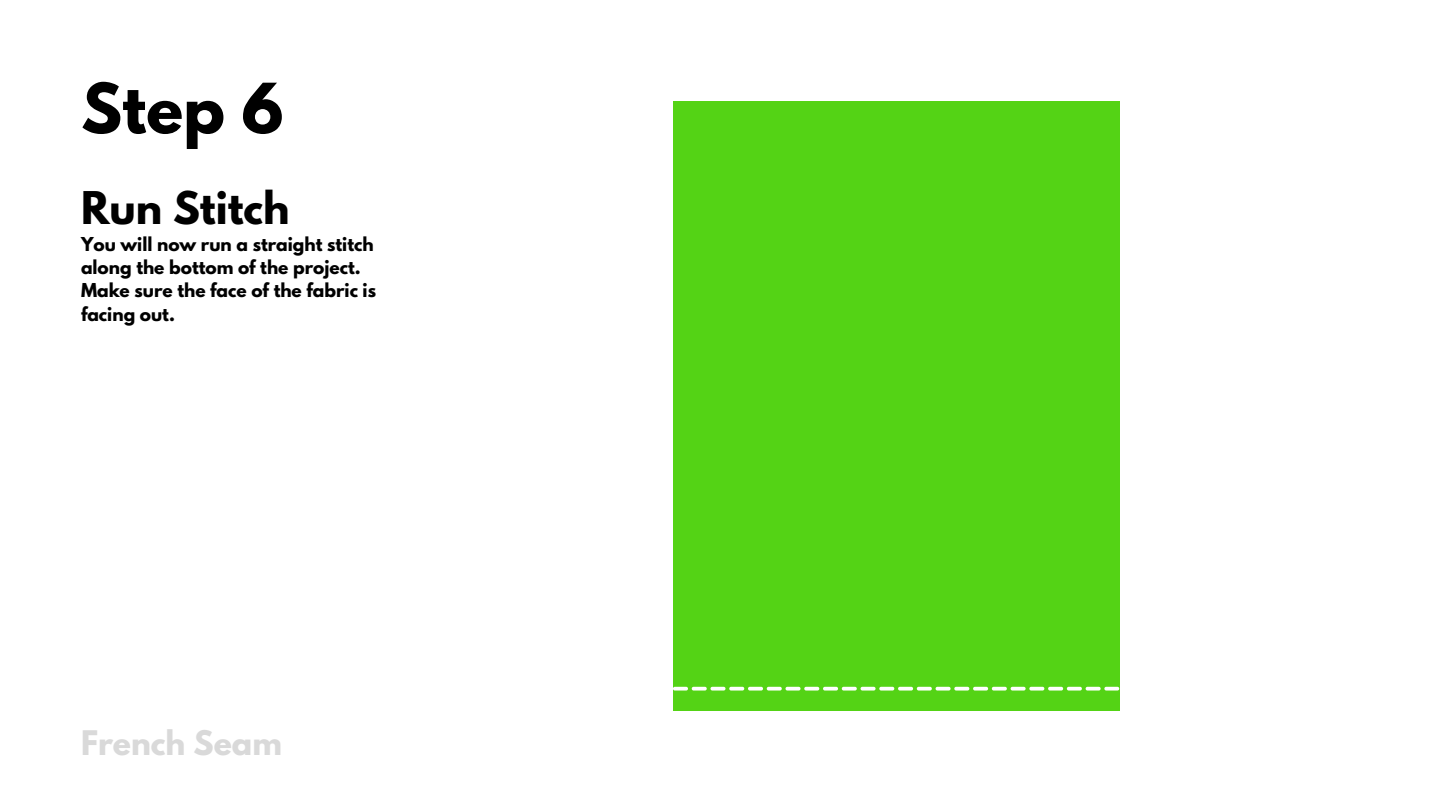
<style>
.page{position:relative;width:1440px;height:810px;background:#fff}
.page>*{position:absolute;margin:0;border:0;box-sizing:border-box;transform-origin:0 0}
.t1{font:700 61.1px "League Spartan";color:#000}
.t2{font:700 39.9px "League Spartan";color:#000}
.t3{font:700 30px "League Spartan";color:#d9d9d9}
.t4{font:700 17px/23.2px "League Spartan";color:#000}
</style>
<div class="page">
<div style="left:673px;top:101px;width:447px;height:610px;background:#54d315"></div>
<svg style="left:673px;top:687px;width:446px;height:4px"></svg>
<p class="t1" style="left:81px;top:78px;width:204px">Step 6</p>
<p class="t2" style="left:81px;top:188px;width:210px">Run Stitch</p>
<p class="t4" style="left:81px;top:235px;width:297px">You will now run a straight stitch along the bottom of the project.<br>Make sure the face of the fabric is facing out.</p>
<p class="t3" style="left:81px;top:728px;width:202px">French Seam</p>
</div>
